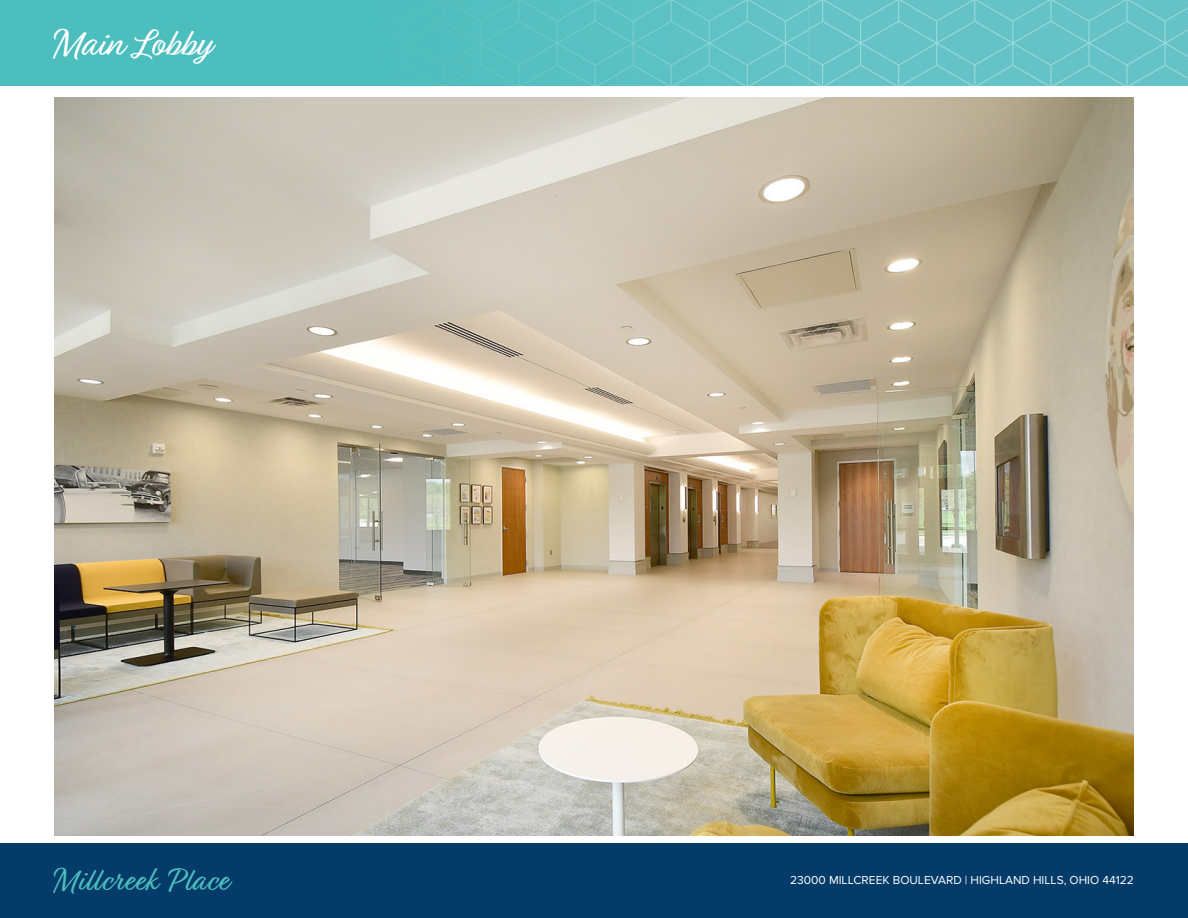
<style>
.page{position:relative;width:1188px;height:918px;background:#fff}
.page>*{position:absolute;margin:0;border:0;box-sizing:border-box;transform-origin:0 0}
.t1{font:39px "Relation Two";color:#fff}
.t2{font:33px "Relation Two";letter-spacing:.015em;color:#4dbebe}
.t3{font:12px "Proxima Nova";color:#fff}
</style>
<div class="page">
<div style="left:0;top:844px;width:1188px;height:74px;background:#043b69"></div>
<div style="left:0;top:0;width:1188px;height:86px;background:#4dbebe"></div>
<svg style="left:437px;top:0;width:751px;height:86px"></svg>
<img style="left:54px;top:97px;width:1080px;height:739px">
<h1 class="t1" style="left:54px;top:18px;width:157px">Main Lobby</h1>
<h2 class="t2" style="left:54px;top:859px;width:175px">Millcreek Place</h2>
<p class="t3" style="left:790px;top:873px;width:345px">23000 MILLCREEK BOULEVARD | HIGHLAND HILLS, OHIO 44122</p>
</div>
